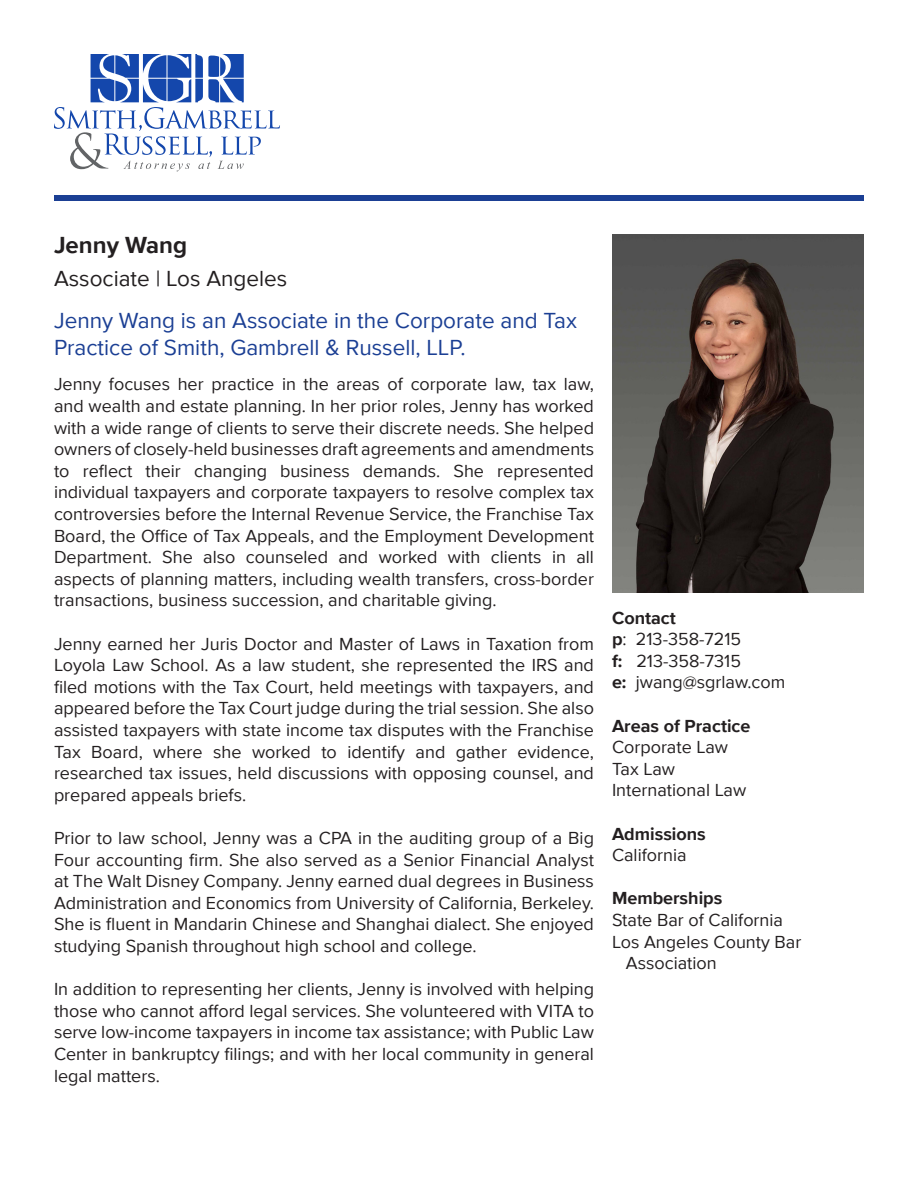
<style>
.page{position:relative;width:918px;height:1188px;background:#fff}
.page>*{position:absolute;margin:0;border:0;box-sizing:border-box;transform-origin:0 0}
.Attorney_Name{font:700 24px "Proxima Nova";color:#231f20}
.Subtitle_Blue{font:22.5px/27px "Proxima Nova";color:#1b3f94}
.City_of_Practice_Hea{font:22.5px "Proxima Nova";color:#231f20}
.Body_of_Bio{font:18px/21.6px "Proxima Nova";color:#231f20;text-align:justify}
.Sidebar_text{font:18px "Proxima Nova";color:#231f20}
.Sidebar_header{font:700 18px "Proxima Nova";color:#231f20}
.Sidebar_header-2{font:18px "Proxima Nova";color:#231f20}
.s1{font-weight:700}
</style>
<div class="page">
<svg style="left:54px;top:54px;width:226px;height:117px"></svg>
<div style="left:54px;top:196px;width:810px;height:5px;background:#1b3f94"></div>
<img style="left:612px;top:234px;width:252px;height:358px">
<p class="Attorney_Name" style="left:54px;top:227px;width:135px">Jenny Wang</p>
<p class="City_of_Practice_Hea" style="left:54px;top:262px;width:235px">Associate | Los Angeles</p>
<p class="Subtitle_Blue" style="left:54px;top:306px;width:524px">Jenny Wang is an Associate in the Corporate and Tax<br>Practice of Smith, Gambrell &amp; Russell, LLP.</p>
<p class="Body_of_Bio" style="left:54px;top:373px;width:542px">Jenny focuses her practice in the areas of corporate law, tax law, and wealth and estate planning. In her prior roles, Jenny has worked with a wide range of clients to serve their discrete needs. She helped owners of closely-held businesses draft agreements and amendments to reflect their changing business demands. She represented individual taxpayers and corporate taxpayers to resolve complex tax controversies before the Internal Revenue Service, the Franchise Tax Board, the Office of Tax Appeals, and the Employment Development Department. She also counseled and worked with clients in all aspects of planning matters, including wealth transfers, cross-border transactions, business succession, and charitable giving.</p>
<p class="Body_of_Bio" style="left:54px;top:632px;width:542px">Jenny earned her Juris Doctor and Master of Laws in Taxation from Loyola Law School. As a law student, she represented the IRS and filed motions with the Tax Court, held meetings with taxpayers, and appeared before the Tax Court judge during the trial session. She also assisted taxpayers with state income tax disputes with the Franchise Tax Board, where she worked to identify and gather evidence, researched tax issues, held discussions with opposing counsel, and prepared appeals briefs.</p>
<p class="Body_of_Bio" style="left:54px;top:826px;width:542px">Prior to law school, Jenny was a CPA in the auditing group of a Big Four accounting firm. She also served as a Senior Financial Analyst at The Walt Disney Company. Jenny earned dual degrees in Business Administration and Economics from University of California, Berkeley.<br>She is fluent in Mandarin Chinese and Shanghai dialect. She enjoyed studying Spanish throughout high school and college.</p>
<p class="Body_of_Bio" style="left:54px;top:978px;width:542px">In addition to representing her clients, Jenny is involved with helping those who cannot afford legal services. She volunteered with VITA to serve low-income taxpayers in income tax assistance; with Public Law Center in bankruptcy filings; and with her local community in general legal matters.</p>
<p class="Sidebar_header" style="left:612px;top:604px;width:66px">Contact</p>
<p class="Body_of_Bio" style="left:612px;top:628px;width:131px"><span class="s1">p</span>: 213-358-7215</p>
<p class="Body_of_Bio" style="left:612px;top:649px;width:130px"><span class="s1">f:</span> 213-358-7315</p>
<p class="Body_of_Bio" style="left:612px;top:671px;width:175px"><span class="s1">e:</span> jwang@sgrlaw.com</p>
<p class="Sidebar_header" style="left:612px;top:712px;width:140px">Areas of Practice</p>
<p class="Sidebar_text" style="left:612px;top:734px;width:118px">Corporate Law</p>
<p class="Sidebar_text" style="left:612px;top:755px;width:65px">Tax Law</p>
<p class="Sidebar_text" style="left:612px;top:777px;width:136px">International Law</p>
<p class="Sidebar_header" style="left:612px;top:820px;width:95px">Admissions</p>
<p class="Sidebar_header-2" style="left:612px;top:842px;width:76px">California</p>
<p class="Sidebar_header" style="left:612px;top:885px;width:112px">Memberships</p>
<p class="Sidebar_text" style="left:612px;top:906px;width:173px">State Bar of California</p>
<p class="Sidebar_text" style="left:612px;top:928px;width:191px">Los Angeles County Bar</p>
<p class="Sidebar_text" style="left:626px;top:950px;width:92px">Association</p>
</div>
